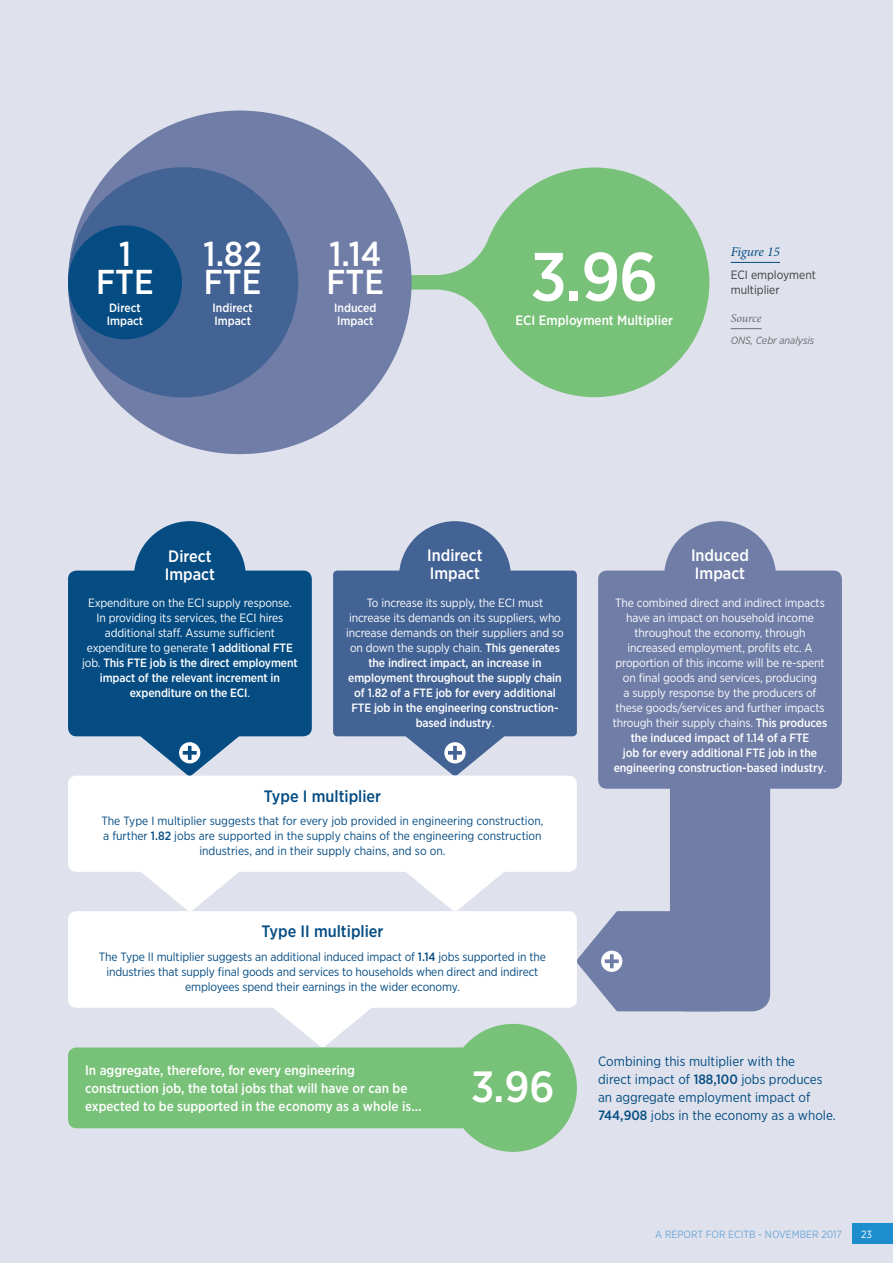
<style>
.page{position:relative;width:893px;height:1263px;background:#dfe2ec}
.page>*{position:absolute;margin:0;border:0;box-sizing:border-box;transform-origin:0 0}
.t1{font:500 68.25px "Gotham Narrow";color:#fff}
.t2{font:500 43.65px "Gotham Narrow";color:#fff}
.t3{font:500 34.5px/28.2px "Gotham Narrow";color:#fff}
.t4{font:500 16.5px/18px "Gotham Narrow";color:#fff}
.t5{font:500 16.5px "Gotham Narrow";color:#054c83}
.t6{font:500 13.5px/18px "Gotham Narrow";color:#fff}
.t7{font:13.5px/18px "Gotham Narrow";color:#054c83}
.t8{font:italic 13.5px "Minion Pro";letter-spacing:-.01em;color:#054c83}
.t9{font:12px/15px "Gotham Narrow";letter-spacing:-.01em;color:#fff;text-align:center}
.t10{font:12px/15px "Gotham Narrow";letter-spacing:-.01em;color:#054c83;text-align:center}
.t11{font:500 12px/15px "Gotham Narrow";letter-spacing:-.01em;color:#fff}
.t12{font:12px/15px "Gotham Narrow";color:#3e3e3f}
.t13{font:italic 12px "Minion Pro";letter-spacing:-.01em;color:#6c6d70}
.t14{font:10.5px "Gotham Narrow";color:#6da7d9}
.t15{font:italic 10.5px "Gotham Narrow";color:#6c6d70}
.t16{font:10.5px "Gotham Narrow";color:#fff}
.s1{font-weight:500}
.s2{font-weight:400}
</style>
<div class="page">
<svg style="left:405px;top:736px;width:100px;height:40px"></svg>
<hr style="left:731px;top:262px;width:49px;height:1px;background:#054c83">
<hr style="left:731px;top:328px;width:31px;height:1px;background:#6c6d70">
<svg style="left:368px;top:167px;width:342px;height:230px;fill:#78c178"></svg>
<div style="left:68px;top:111px;width:344px;height:343px;background:#6f7da7;border-radius:50%"></div>
<div style="left:68px;top:167px;width:230px;height:230px;background:#446395;border-radius:50%"></div>
<div style="left:68px;top:225px;width:114px;height:114px;background:#054c83;border-radius:50%"></div>
<div style="left:68px;top:1047px;width:431px;height:81px;background:#78c178;border-radius:9px"></div>
<div style="left:670px;top:762px;width:100px;height:249px;background:#6f7da7;border-radius:18px"></div>
<div style="left:68px;top:776px;width:509px;height:96px;background:#fff;border-radius:9px"></div>
<div style="left:68px;top:911px;width:509px;height:97px;background:#fff;border-radius:9px"></div>
<div style="left:664px;top:521px;width:112px;height:112px;background:#6f7da7;border-radius:50%"></div>
<div style="left:134px;top:521px;width:112px;height:112px;background:#054c83;border-radius:50%"></div>
<div style="left:399px;top:521px;width:112px;height:112px;background:#446395;border-radius:50%"></div>
<div style="left:68px;top:571px;width:244px;height:165px;background:#054c83;border-radius:9px"></div>
<div style="left:333px;top:571px;width:244px;height:165px;background:#446395;border-radius:4px"></div>
<div style="left:598px;top:571px;width:244px;height:218px;background:#6f7da7;border-radius:9px"></div>
<svg style="left:140px;top:736px;width:100px;height:40px"></svg>
<svg style="left:141px;top:872px;width:98px;height:39px"></svg>
<svg style="left:406px;top:872px;width:98px;height:39px"></svg>
<svg style="left:274px;top:1008px;width:97px;height:39px"></svg>
<svg style="left:577px;top:911px;width:107px;height:100px"></svg>
<div style="left:444px;top:742px;width:22px;height:21px;background:#fff;border-radius:50%"></div>
<div style="left:179px;top:742px;width:21px;height:21px;background:#fff;border-radius:50%"></div>
<svg style="left:453px;top:746px;width:4px;height:14px"></svg>
<svg style="left:448px;top:751px;width:14px;height:4px"></svg>
<svg style="left:188px;top:746px;width:4px;height:14px"></svg>
<svg style="left:183px;top:751px;width:14px;height:4px"></svg>
<div style="left:601px;top:951px;width:21px;height:21px;background:#fff;border-radius:50%"></div>
<svg style="left:610px;top:954px;width:4px;height:14px"></svg>
<svg style="left:605px;top:959px;width:14px;height:4px"></svg>
<div style="left:449px;top:1024px;width:128px;height:128px;background:#78c178;border-radius:50%"></div>
<div style="left:853px;top:1223px;width:40px;height:21px;background:#1e8dcd"></div>
<h3 class="t3" style="left:96px;top:239px;width:59px;text-align:center">1<br>FTE</h3>
<p class="t11" style="left:107px;top:300px;width:38px;line-height:13.5px">Direct<br>Impact</p>
<h3 class="t3" style="left:204px;top:239px;width:60px">1.82<br>FTE</h3>
<p class="t11" style="left:213px;top:300px;width:42px;line-height:13.5px">Indirect<br>Impact</p>
<h3 class="t3" style="left:326px;top:239px;width:59px">1.14<br>FTE</h3>
<p class="t11" style="left:334px;top:300px;width:44px;line-height:13.5px">Induced<br>Impact</p>
<h1 class="t1" style="left:530px;top:233px;width:129px">3.96</h1>
<p class="t6" style="left:516px;top:311px;width:159px">ECI Employment Multiplier</p>
<p class="t8" style="left:731px;top:242px;width:51px">Figure 15</p>
<p class="t12" style="left:731px;top:267px;width:87px">ECI employment multiplier</p>
<p class="t13" style="left:731px;top:310px;width:32px">Source</p>
<p class="t15" style="left:731px;top:334px;width:85px">ONS, Cebr analysis</p>
<h3 class="t4" style="left:165px;top:546px;width:52px">Direct<br>Impact</h3>
<p class="t9" style="left:82px;top:595px;width:217px">Expenditure on the ECI supply response.<br>In providing its services, the ECI hires additional staff. Assume sufficient expenditure to generate <span class="s1">1 additional FTE </span>job. <span class="s1">This FTE job is the direct employment impact of the relevant increment in expenditure on the ECI</span>.</p>
<h3 class="t4" style="left:427px;top:546px;width:57px">Indirect<br>Impact</h3>
<p class="t11" style="left:346px;top:595px;width:219px;text-align:center"><span class="s2">To increase its supply, the ECI must increase its demands on its suppliers, who increase demands on their suppliers and so on down the supply chain.</span> This generates the indirect impact, an increase in employment throughout the supply chain of 1.82 of a FTE job for every additional FTE job in the engineering construction&shy;based industry<span class="s2">.</span></p>
<h3 class="t4" style="left:691px;top:546px;width:60px">Induced<br>Impact</h3>
<p class="t9" style="left:613px;top:595px;width:216px">The combined direct and indirect impacts have an impact on household income throughout the economy, through increased employment, profits etc. A proportion of this income will be re-spent on final goods and services, producing<br>a supply response by the producers of these goods/services and further impacts through their supply chains. <span class="s1">This produces the induced impact of 1.14 of a FTE<br>job for every additional FTE job in the engineering construction-based industry</span>.</p>
<h3 class="t5" style="left:264px;top:785px;width:119px">Type I multiplier</h3>
<p class="t10" style="left:101px;top:813px;width:444px">The Type I multiplier suggests that for every job provided in engineering construction, a further <span class="s1">1.82</span> jobs are supported in the supply chains of the engineering construction industries, and in their supply chains, and so on.</p>
<h3 class="t5" style="left:261px;top:921px;width:124px">Type II multiplier</h3>
<p class="t10" style="left:99px;top:949px;width:449px">The Type II multiplier suggests an additional induced impact of <span class="s1">1.14</span> jobs supported in the industries that supply final goods and services to households when direct and indirect employees spend their earnings in the wider economy.</p>
<p class="t6" style="left:85px;top:1061px;width:338px">In aggregate, therefore, for every engineering construction job, the total jobs that will have or can be expected to be supported in the economy as a whole is…</p>
<h2 class="t2" style="left:471px;top:1059px;width:85px">3.96</h2>
<p class="t7" style="left:598px;top:1052px;width:239px">Combining this multiplier with the<br>direct impact of <span class="s1">188,100</span> jobs produces an aggregate employment impact of <span class="s1">744,908</span> jobs in the economy as a whole.</p>
<p class="t14" style="left:655px;top:1228px;width:188px">A REPORT FOR ECITB - NOVEMBER 2017</p>
<p class="t16" style="left:861px;top:1228px;width:12px">23</p>
</div>
